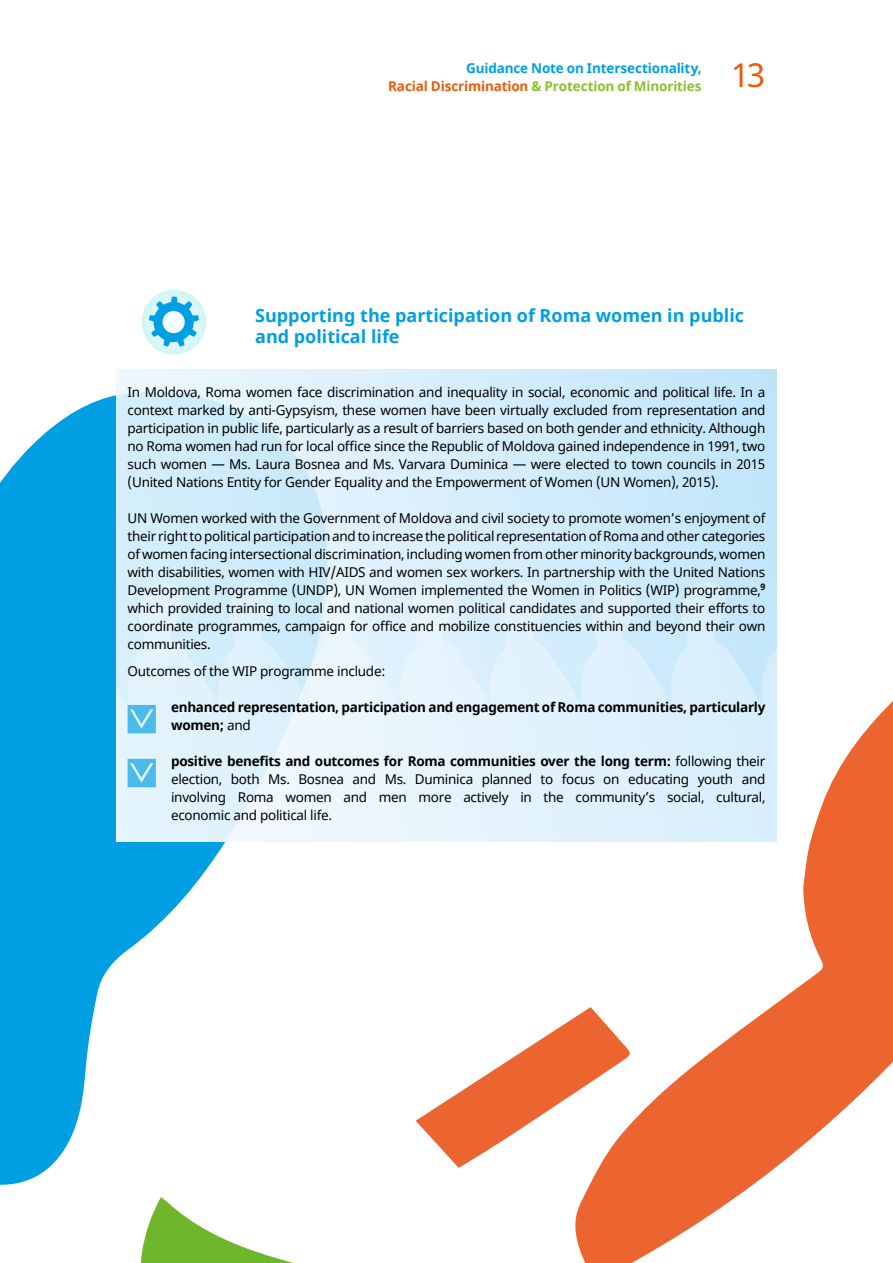
<style>
.page{position:relative;width:893px;height:1263px;background:#fff}
.page>*{position:absolute;margin:0;border:0;box-sizing:border-box;transform-origin:0 0}
.t1{font:33px "Noto Sans";color:#ea5b0b}
.t2{font:700 18px/21px "Noto Sans";color:#009fe3}
.t3{font:13.5px/18px "Noto Sans";letter-spacing:-.02em;color:#000;text-align:justify}
.t4{font:700 13.5px/18px "Noto Sans";letter-spacing:-.02em;color:#000}
.t5{font:700 13.5px/18px "Noto Sans";letter-spacing:-.01em;color:#009fe3;text-align:right}
.s1{color:#ea5b0b}
.s2{color:#8cbf30}
.s3{font-weight:400}
.s4{font-weight:700}
</style>
<div class="page">
<div style="left:142px;top:290px;width:64px;height:64px;background:#d3f6f6;border-radius:50%"></div>
<svg style="left:149px;top:297px;width:50px;height:50px"></svg>
<svg style="left:0;top:395px;width:226px;height:790px;fill:#009fe3"></svg>
<svg style="left:575px;top:701px;width:318px;height:562px"></svg>
<svg style="left:140px;top:1197px;width:153px;height:66px"></svg>
<svg style="left:416px;top:1007px;width:216px;height:161px"></svg>
<div style="left:116px;top:370px;width:661px;height:472px;background:linear-gradient(to right,#dcf1fc,#c8e8fb)"></div>
<svg style="left:116px;top:582px;width:661px;height:260px;fill:#e0f2fc"></svg>
<p class="t5" style="left:388px;top:60px;width:315px">Guidance Note on Intersectionality,<br><span class="s1">Racial Discrimination</span> <span class="s2">&amp; Protection of Minorities</span></p>
<h1 class="t1" style="left:731px;top:53px;width:36px">13</h1>
<h2 class="t2" style="left:255px;top:306px;width:490px">Supporting the participation of Roma women in public and political life</h2>
<p class="t3" style="left:128px;top:383px;width:639px">In Moldova, Roma women face discrimination and inequality in social, economic and political life. In a context marked by anti-Gypsyism, these women have been virtually excluded from representation and participation in public life, particularly as a result of barriers based on both gender and ethnicity. Although no Roma women had run for local office since the Republic of Moldova gained independence in 1991, two such women — Ms. Laura Bosnea and Ms. Varvara Duminica — were elected to town councils in 2015 (United Nations Entity for Gender Equality and the Empowerment of Women (UN Women), 2015).</p>
<p class="t3" style="left:128px;top:509px;width:639px">UN Women worked with the Government of Moldova and civil society to promote women’s enjoyment of their right to political participation and to increase the political representation of Roma and other categories of women facing intersectional discrimination, including women from other minority backgrounds, women with disabilities, women with HIV/AIDS and women sex workers. In partnership with the United Nations Development Programme (UNDP), UN Women implemented the Women in Politics (WIP) programme,<sup>9 </sup>which provided training to local and national women political candidates and supported their efforts to coordinate programmes, campaign for office and mobilize constituencies within and beyond their own communities.</p>
<p class="t3" style="left:128px;top:662px;width:259px">Outcomes of the WIP programme include:</p>
<p class="t4" style="left:171px;top:698px;width:596px">enhanced representation, participation and engagement of Roma communities, particularly women; <span class="s3">and</span></p>
<p class="t3" style="left:171px;top:752px;width:596px"><span class="s4">positive benefits and outcomes for Roma communities over the long term:</span> following their election, both Ms. Bosnea and Ms. Duminica planned to focus on educating youth and involving Roma women and men more actively in the community’s social, cultural, economic and political life.</p>
</div>
